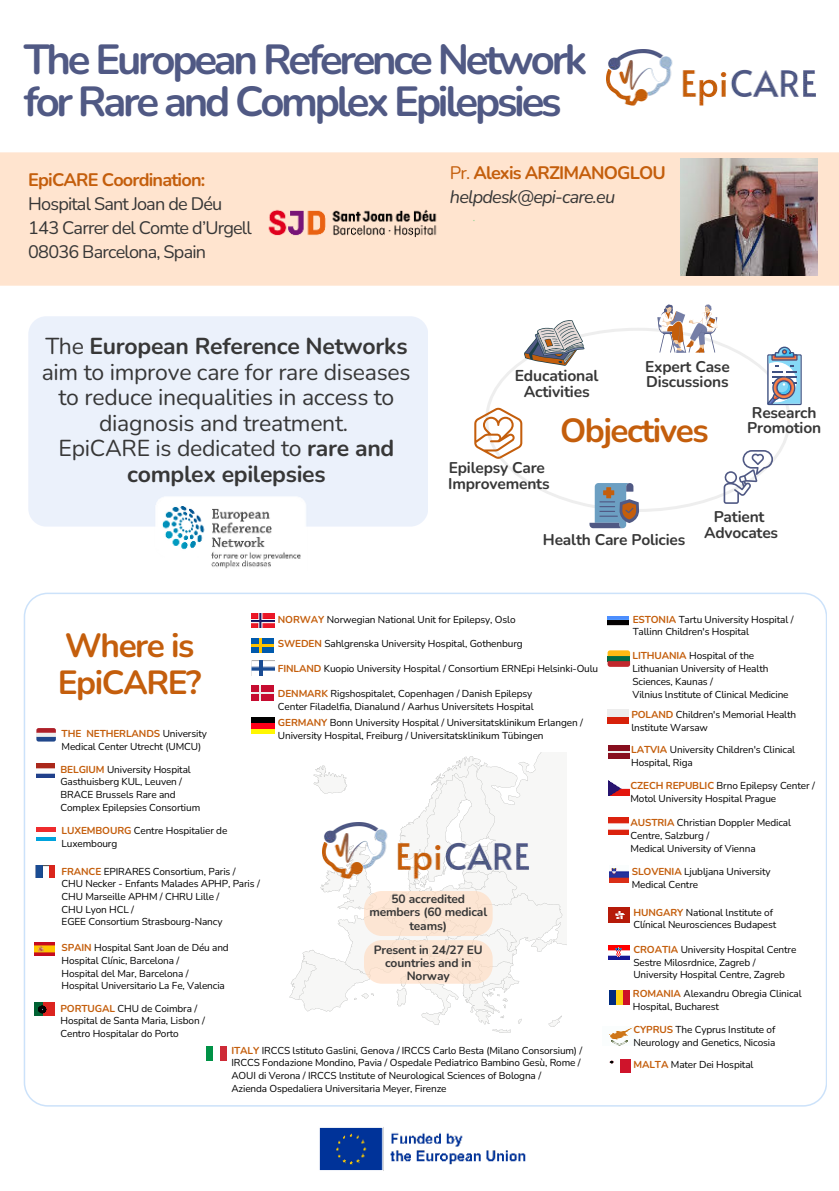
<style>
.page{position:relative;width:839px;height:1191px;background:#fff}
.page>*{position:absolute;margin:0;border:0;box-sizing:border-box;transform-origin:0 0}
.t1{font:700 42px/42px "Nunito";letter-spacing:-.08em;color:#505984}
.t2{font:700 33.4px/37.6px "Nunito";letter-spacing:-.045em;color:#c45e0c}
.t3{font:23px/25.6px "Nunito";letter-spacing:-.01em;color:#373737;text-align:center}
.t4{font:18px/24px "Nunito";letter-spacing:-.045em;color:#373737}
.t5{font:italic 18px/24px "Nunito";letter-spacing:-.045em;color:#373737}
.t6{font:700 18px "Nunito";letter-spacing:-.045em;color:#c45e0c}
.t7{font:700 15.6px/15.6px "Nunito";letter-spacing:-.01em;color:#373737;text-align:center}
.t8{font:700 15.4px/15.4px "Nunito";letter-spacing:-.01em;color:#373737}
.t9{font:700 12px/13.2px "Nunito";letter-spacing:-.01em;color:#373737;text-align:center}
.t10{font:10px/12.6px "Nunito";letter-spacing:-.01em;color:#000}
.t11{font:9.4px "Open Sans";color:#70c573}
.s1{font-weight:700}
.s2{font-style:normal;color:#c45e0c}
.s3{font-weight:700;font-style:normal;color:#c45e0c}
.s4{font-weight:700;color:#c45e0c}
</style>
<div class="page">
<div style="left:0;top:152px;width:838px;height:134px;background:#ffe4cf"></div>
<img style="left:606px;top:49px;width:210px;height:57px">
<img style="left:680px;top:158px;width:137px;height:117px">
<img style="left:263px;top:198px;width:180px;height:53px">
<div style="left:28px;top:316px;width:400px;height:211px;background:#e6edfb;border-radius:18px"></div>
<svg style="left:24px;top:593px;width:802px;height:514px"></svg>
<svg style="left:289px;top:753px;width:278px;height:280px"></svg>
<img style="left:35px;top:942px;width:19px;height:14px">
<img style="left:252px;top:614px;width:22px;height:13px">
<div style="left:252px;top:638px;width:22px;height:15px;background:#005aad"></div>
<svg style="left:259px;top:638px;width:2px;height:15px"></svg>
<hr style="left:252px;top:644px;width:22px;height:3px;background:#ffc200">
<img style="left:252px;top:661px;width:22px;height:15px">
<svg style="left:252px;top:686px;width:22px;height:15px"></svg>
<div style="left:252px;top:686px;width:7px;height:6px;background:#c60c30"></div>
<div style="left:252px;top:694px;width:7px;height:7px;background:#c60c30"></div>
<div style="left:261px;top:686px;width:13px;height:6px;background:#c60c30"></div>
<div style="left:261px;top:694px;width:13px;height:7px;background:#c60c30"></div>
<img style="left:252px;top:717px;width:22px;height:17px">
<img style="left:36px;top:764px;width:18px;height:13px">
<div style="left:36px;top:836px;width:20px;height:5px;background:#00a3dd"></div>
<hr style="left:36px;top:832px;width:20px;height:4px;background:#fff">
<div style="left:36px;top:827px;width:20px;height:5px;background:#ef2b2d"></div>
<img style="left:35px;top:865px;width:19px;height:12px">
<div style="left:42px;top:1003px;width:13px;height:13px;background:#dc241f"></div>
<div style="left:34px;top:1003px;width:8px;height:13px;background:#006233"></div>
<svg style="left:38px;top:1006px;width:8px;height:7px"></svg>
<div style="left:619px;top:1060px;width:11px;height:13px;background:#cf142b"></div>
<div style="left:609px;top:1060px;width:10px;height:13px;background:#fff"></div>
<svg style="left:609px;top:1060px;width:4px;height:4px"></svg>
<div style="left:206px;top:1046px;width:7px;height:15px;background:#009246"></div>
<div style="left:213px;top:1046px;width:7px;height:15px;background:#fff"></div>
<div style="left:220px;top:1046px;width:7px;height:15px;background:#ce2b37"></div>
<img style="left:603px;top:1026px;width:34px;height:20px">
<div style="left:609px;top:990px;width:6px;height:15px;background:#002b7f"></div>
<div style="left:615px;top:990px;width:7px;height:15px;background:#fcd116"></div>
<div style="left:622px;top:990px;width:7px;height:15px;background:#ce1126"></div>
<img style="left:608px;top:946px;width:21px;height:13px">
<img style="left:608px;top:908px;width:21px;height:15px">
<img style="left:609px;top:866px;width:19px;height:16px">
<img style="left:608px;top:818px;width:20px;height:16px">
<img style="left:608px;top:781px;width:21px;height:15px">
<div style="left:608px;top:753px;width:21px;height:6px;background:#870e1e"></div>
<hr style="left:608px;top:751px;width:21px;height:2px;background:#ededed">
<div style="left:608px;top:745px;width:21px;height:6px;background:#870e1e"></div>
<div style="left:608px;top:716px;width:21px;height:8px;background:#d7210a"></div>
<div style="left:608px;top:709px;width:21px;height:7px;background:#ededed"></div>
<svg style="left:607px;top:650px;width:23px;height:17px"></svg>
<img style="left:322px;top:822px;width:207px;height:57px">
<svg style="left:364px;top:891px;width:128px;height:93px;background:#fbe6d5"></svg>
<svg style="left:36px;top:728px;width:20px;height:14px"></svg>
<img style="left:607px;top:616px;width:21px;height:14px">
<img style="left:135px;top:496px;width:182px;height:73px">
<svg style="left:487px;top:328px;width:302px;height:184px"></svg>
<svg style="left:524px;top:320px;width:60px;height:46px"></svg>
<svg style="left:474px;top:408px;width:48px;height:50px"></svg>
<svg style="left:767px;top:347px;width:34px;height:58px"></svg>
<svg style="left:589px;top:483px;width:50px;height:45px"></svg>
<img style="left:319px;top:1127px;width:207px;height:44px">
<svg style="left:657px;top:304px;width:60px;height:49px"></svg>
<svg style="left:723px;top:450px;width:50px;height:54px"></svg>
<h1 class="t1" style="left:24px;top:37px;width:565px">The European Reference Network for Rare and Complex Epilepsies</h1>
<h3 class="t6" style="left:28px;top:167px;width:178px">EpiCARE Coordination:</h3>
<h3 class="t4" style="left:28px;top:191px;width:225px">Hospital Sant Joan de Déu<br>143 Carrer del Comte d’Urgell<br>08036 Barcelona, Spain</h3>
<h3 class="t3" style="left:42px;top:333px;width:370px">The <span class="s1">European Reference Networks </span>aim to improve care for rare diseases to reduce inequalities in access to diagnosis and treatment.<br>EpiCARE is dedicated to <span class="s1">rare and complex epilepsies</span></h3>
<p class="t11" style="left:227px;top:414px;width:4px">.</p>
<h3 class="t5" style="left:450px;top:160px;width:217px"><span class="s2">Pr.</span> <span class="s3">Alexis ARZIMANOGLOU </span>helpdesk@epi-care.eu</h3>
<p class="t11" style="left:473px;top:212px;width:4px">.</p>
<h3 class="t7" style="left:515px;top:367px;width:85px">Educational<br>Activities</h3>
<h3 class="t8" style="left:645px;top:358px;width:86px">Expert Case<br>Discussions</h3>
<h3 class="t8" style="left:448px;top:458px;width:103px;line-height:16.8px">Epilepsy Care<br>Improvements</h3>
<h2 class="t2" style="left:560px;top:410px;width:150px">Objectives</h2>
<h3 class="t8" style="left:747px;top:404px;width:75px;text-align:center">Research<br>Promotion</h3>
<h3 class="t8" style="left:543px;top:532px;width:144px">Health Care Policies</h3>
<h3 class="t8" style="left:704px;top:509px;width:76px;text-align:center">Patient<br>Advocates</h3>
<h2 class="t2" style="left:58px;top:625px;width:145px">Where is<br>EpiCARE?</h2>
<p class="t10" style="left:62px;top:727px;width:147px"><span class="s4">THE NETHERLANDS</span> University<br>Medical Center Utrecht (UMCU)</p>
<p class="t10" style="left:60px;top:763px;width:141px"><span class="s4">BELGIUM</span> University Hospital<br>Gasthuisberg KUL, Leuven /<br>BRACE Brussels Rare and<br>Complex Epilepsies Consortium</p>
<p class="t10" style="left:62px;top:824px;width:167px"><span class="s4">LUXEMBOURG</span> Centre Hospitalier de<br>Luxembourg</p>
<p class="t10" style="left:62px;top:864px;width:200px"><span class="s4">FRANCE</span> EPIRARES Consortium, Paris /<br>CHU Necker - Enfants Malades APHP, Paris /<br>CHU Marseille APHM / CHRU Lille /<br>CHU Lyon HCL /<br>EGEE Consortium Strasbourg-Nancy</p>
<p class="t10" style="left:62px;top:941px;width:169px"><span class="s4">SPAIN</span> Hospital Sant Joan de Déu and Hospital Clínic, Barcelona /<br>Hospital del Mar, Barcelona /<br>Hospital Universitario La Fe, Valencia</p>
<p class="t10" style="left:61px;top:1002px;width:146px"><span class="s4">PORTUGAL</span> CHU de Coimbra /<br>Hospital de Santa Maria, Lisbon /<br>Centro Hospitalar do Porto</p>
<p class="t10" style="left:278px;top:613px;width:239px"><span class="s4">NORWAY</span> Norwegian National Unit for Epilepsy, Oslo</p>
<p class="t10" style="left:278px;top:637px;width:246px"><span class="s4">SWEDEN</span> Sahlgrenska University Hospital, Gothenburg</p>
<p class="t10" style="left:278px;top:661px;width:322px"><span class="s4">FINLAND</span> Kuopio University Hospital / Consortium ERNEpi Helsinki-Oulu</p>
<p class="t10" style="left:278px;top:687px;width:257px"><span class="s4">DENMARK</span> Rigshospitalet, Copenhagen / Danish Epilepsy<br>Center Filadelfia, Dianalund / Aarhus Universitets Hospital</p>
<p class="t10" style="left:278px;top:716px;width:306px"><span class="s4">GERMANY</span> Bonn University Hospital / Universitatsklinikum Erlangen /<br>University Hospital, Freiburg / Universitatsklinikum Tübingen</p>
<p class="t9" style="left:369px;top:892px;width:119px">50 accredited members (60 medical teams)</p>
<p class="t9" style="left:374px;top:942px;width:110px">Present in 24/27 EU countries and in<br>Norway</p>
<p class="t10" style="left:231px;top:1044px;width:352px"><span class="s4">ITALY</span> IRCCS lstituto Gaslini, Genova / IRCCS Carlo Besta (Milano Consorsium) / IRCCS Fondazione Mondino, Pavia / Ospedale Pediatrico Bambino Gesù, Rome / AOUI di Verona / IRCCS lnstitute of Neurological Sciences of Bologna /<br>Azienda Ospedaliera Universitaria Meyer, Firenze</p>
<p class="t10" style="left:632px;top:613px;width:162px"><span class="s4">ESTONIA</span> Tartu University Hospital /<br>Tallinn Children's Hospital</p>
<p class="t10" style="left:632px;top:649px;width:157px"><span class="s4">LITHUANIA</span> Hospital of the<br>Lithuanian University of Health<br>Sciences, Kaunas /<br>Vilnius lnstitute of Clinical Medicine</p>
<p class="t10" style="left:631px;top:708px;width:166px"><span class="s4">POLAND</span> Children's Memorial Health lnstitute Warsaw</p>
<p class="t10" style="left:631px;top:743px;width:165px"><span class="s4">LATVIA</span> University Children's Clinical<br>Hospital, Riga</p>
<p class="t10" style="left:630px;top:779px;width:186px"><span class="s4">CZECH REPUBLIC</span> Brno Epilepsy Center /<br>Motol University Hospital Prague</p>
<p class="t10" style="left:630px;top:816px;width:162px"><span class="s4">AUSTRIA</span> Christian Doppler Medical<br>Centre, Salzburg /<br>Medical University of Vienna</p>
<p class="t10" style="left:631px;top:865px;width:140px"><span class="s4">SLOVENIA</span> Ljubljana University<br>Medical Centre</p>
<p class="t10" style="left:633px;top:905px;width:144px"><span class="s4">HUNGARY</span> National lnstitute of<br>Clínical Neurosciences Budapest</p>
<p class="t10" style="left:633px;top:943px;width:164px"><span class="s4">CROATIA</span> University Hospital Centre<br>Sestre Milosrdnice, Zagreb /<br>University Hospital Centre, Zagreb</p>
<p class="t10" style="left:633px;top:987px;width:170px"><span class="s4">ROMANIA</span> Alexandru Obregia Clinical<br>Hospital, Bucharest</p>
<p class="t10" style="left:633px;top:1023px;width:143px"><span class="s4">CYPRUS</span> The Cyprus Institute of<br>Neurology and Genetics, Nicosia</p>
<p class="t10" style="left:633px;top:1058px;width:121px"><span class="s4">MALTA</span> Mater Dei Hospital</p>
</div>
